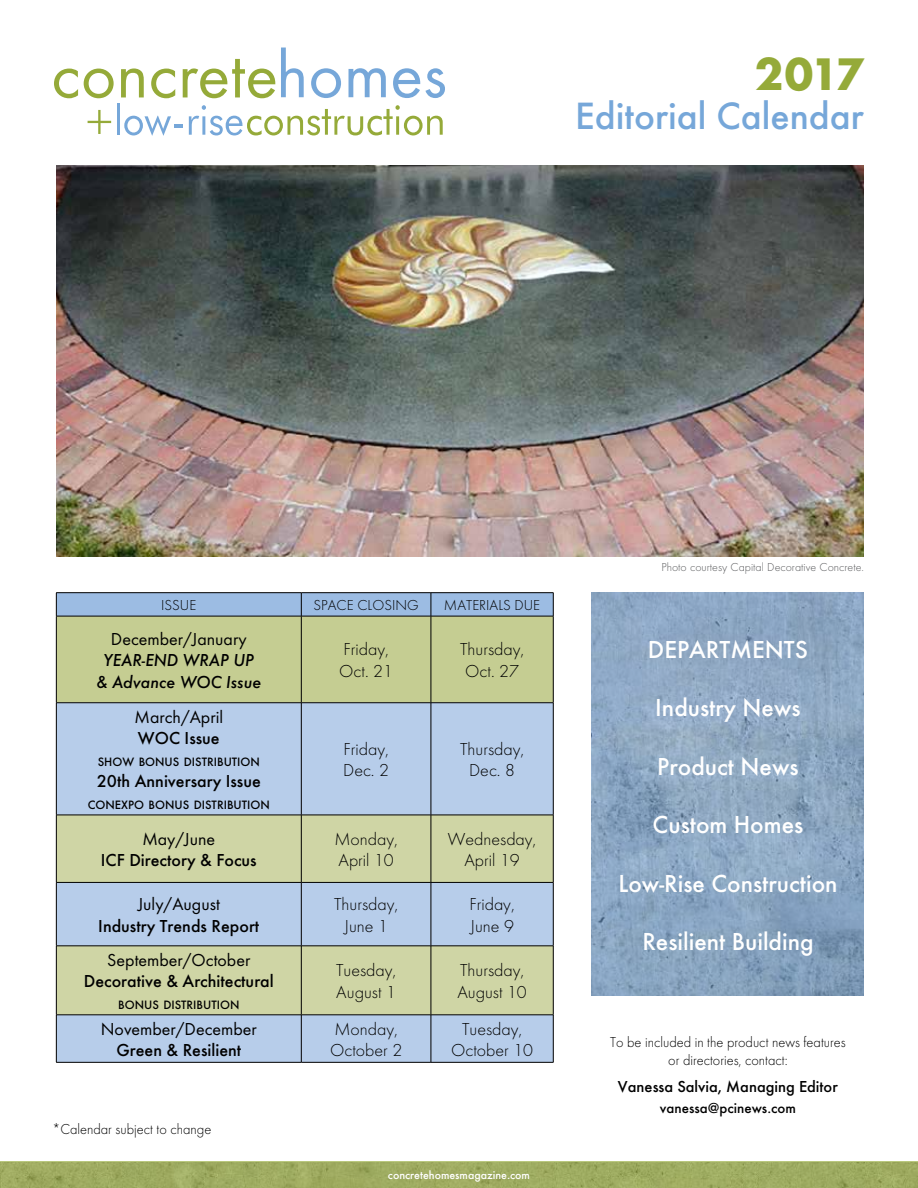
<style>
.page{position:relative;width:918px;height:1188px;background:#fff}
.page>*{position:absolute;margin:0;border:0;box-sizing:border-box;transform-origin:0 0}
.t1{font:700 47.4px "Futura T";color:#95aa39}
.t2{font:500 39.45px "Futura T";color:#76a7d9}
.t3{font:500 25.5px "Futura T";color:#fff}
.t4{font:300 18px/21.6px "Futura T";color:#000}
.t5{font:500 18px "Futura T";color:#000}
.t6{font:18px "Futura T";color:#000}
.t7{font:italic 500 18px/21.6px "Futura T";color:#000;text-align:center}
.t8{font:500 16.5px "Futura T";color:#000}
.t9{font:300 15px/18px "Futura T";color:#000;text-align:center;scale:.96 1}
.t10{font:300 15px "Futura T";color:#000}
.t11{font:500 15px "Futura T";color:#000}
.t12{font:500 12.6px "Futura T";color:#000}
.t13{font:300 12px "Futura T";color:#58595b}
.t14{font:500 12px "Futura T";color:#fff}
</style>
<div class="page">
<svg style="left:592px;top:592px;width:272px;height:404px;fill:#8ca7c2"></svg>
<svg style="left:281px;top:48px;width:23px;height:49px"></svg>
<svg style="left:311px;top:68px;width:30px;height:30px"></svg>
<svg style="left:349px;top:68px;width:37px;height:29px"></svg>
<svg style="left:393px;top:68px;width:52px;height:30px"></svg>
<hr style="left:117px;top:104px;width:3px;height:31px;background:#76a7d9">
<svg style="left:124px;top:116px;width:59px;height:20px"></svg>
<svg style="left:54px;top:69px;width:24px;height:29px"></svg>
<svg style="left:84px;top:69px;width:30px;height:29px"></svg>
<svg style="left:121px;top:68px;width:23px;height:29px"></svg>
<svg style="left:151px;top:69px;width:24px;height:29px"></svg>
<svg style="left:183px;top:59px;width:92px;height:39px"></svg>
<svg style="left:189px;top:105px;width:254px;height:30px"></svg>
<svg style="left:88px;top:110px;width:23px;height:24px"></svg>
<div style="left:57px;top:703px;width:496px;height:359px;background:#b7cdea"></div>
<svg style="left:57px;top:816px;width:496px;height:199px;fill:#cfd5a5"></svg>
<hr style="left:56px;top:592px;width:245px;height:1px;background:#000">
<hr style="left:301px;top:592px;width:130px;height:1px;background:#000">
<hr style="left:431px;top:592px;width:122px;height:1px;background:#000">
<svg style="left:56px;top:593px;width:498px;height:109px"></svg>
<hr style="left:56px;top:616px;width:245px;height:1px;background:#000">
<hr style="left:56px;top:616px;width:1px;height:87px;background:#000">
<hr style="left:301px;top:616px;width:130px;height:1px;background:#000">
<hr style="left:301px;top:616px;width:1px;height:87px;background:#000">
<hr style="left:431px;top:616px;width:122px;height:1px;background:#000">
<hr style="left:431px;top:616px;width:1px;height:87px;background:#000">
<hr style="left:553px;top:616px;width:1px;height:87px;background:#000">
<hr style="left:56px;top:702px;width:245px;height:1px;background:#000">
<hr style="left:56px;top:703px;width:1px;height:112px;background:#000">
<hr style="left:301px;top:702px;width:130px;height:1px;background:#000">
<hr style="left:301px;top:703px;width:1px;height:112px;background:#000">
<hr style="left:431px;top:702px;width:122px;height:1px;background:#000">
<hr style="left:431px;top:703px;width:1px;height:112px;background:#000">
<hr style="left:553px;top:703px;width:1px;height:112px;background:#000">
<hr style="left:56px;top:815px;width:245px;height:1px;background:#000">
<hr style="left:56px;top:815px;width:1px;height:67px;background:#000">
<hr style="left:301px;top:815px;width:130px;height:1px;background:#000">
<hr style="left:301px;top:815px;width:1px;height:67px;background:#000">
<hr style="left:431px;top:815px;width:122px;height:1px;background:#000">
<hr style="left:431px;top:815px;width:1px;height:67px;background:#000">
<hr style="left:553px;top:815px;width:1px;height:67px;background:#000">
<hr style="left:56px;top:882px;width:245px;height:1px;background:#000">
<hr style="left:56px;top:883px;width:1px;height:63px;background:#000">
<hr style="left:301px;top:882px;width:130px;height:1px;background:#000">
<hr style="left:301px;top:883px;width:1px;height:63px;background:#000">
<hr style="left:431px;top:882px;width:122px;height:1px;background:#000">
<hr style="left:431px;top:883px;width:1px;height:63px;background:#000">
<hr style="left:553px;top:883px;width:1px;height:63px;background:#000">
<hr style="left:56px;top:946px;width:245px;height:1px;background:#000">
<hr style="left:56px;top:946px;width:1px;height:69px;background:#000">
<hr style="left:301px;top:946px;width:130px;height:1px;background:#000">
<hr style="left:301px;top:946px;width:1px;height:69px;background:#000">
<hr style="left:431px;top:946px;width:122px;height:1px;background:#000">
<hr style="left:431px;top:946px;width:1px;height:69px;background:#000">
<hr style="left:553px;top:946px;width:1px;height:69px;background:#000">
<hr style="left:56px;top:1015px;width:245px;height:1px;background:#000">
<hr style="left:56px;top:1015px;width:1px;height:47px;background:#000">
<hr style="left:301px;top:1015px;width:130px;height:1px;background:#000">
<hr style="left:301px;top:1015px;width:1px;height:47px;background:#000">
<hr style="left:431px;top:1015px;width:122px;height:1px;background:#000">
<hr style="left:431px;top:1015px;width:1px;height:47px;background:#000">
<hr style="left:553px;top:1015px;width:1px;height:47px;background:#000">
<hr style="left:56px;top:1062px;width:245px;height:1px;background:#000">
<hr style="left:301px;top:1062px;width:130px;height:1px;background:#000">
<hr style="left:431px;top:1062px;width:122px;height:1px;background:#000">
<img style="left:56px;top:165px;width:808px;height:392px">
<div style="left:0;top:1161px;width:918px;height:27px;background:#9eab61"></div>
<h1 class="t1" style="left:755px;top:46px;width:111px">2017</h1>
<h2 class="t2" style="left:575px;top:93px;width:290px">Editorial Calendar</h2>
<p class="t10" style="left:161px;top:596px;width:37px">ISSUE</p>
<p class="t10" style="left:314px;top:596px;width:107px">SPACE CLOSING</p>
<p class="t10" style="left:444px;top:596px;width:98px">MATERIALS DUE</p>
<p class="t6" style="left:111px;top:628px;width:137px">December/January</p>
<p class="t7" style="left:96px;top:649px;width:166px">YEAR-END WRAP UP &amp; Advance WOC Issue</p>
<p class="t4" style="left:339px;top:639px;width:55px">Friday,<br>Oct. 21</p>
<p class="t4" style="left:460px;top:639px;width:65px">Thursday,<br>Oct. 27</p>
<p class="t6" style="left:135px;top:706px;width:90px">March/April</p>
<p class="t5" style="left:138px;top:728px;width:83px">WOC Issue</p>
<p class="t12" style="left:98px;top:754px;width:164px">SHOW BONUS DISTRIBUTION</p>
<p class="t5" style="left:97px;top:771px;width:166px">20th Anniversary Issue</p>
<p class="t12" style="left:88px;top:797px;width:184px">CONEXPO BONUS DISTRIBUTION</p>
<p class="t4" style="left:343px;top:738px;width:47px">Friday,<br>Dec. 2</p>
<p class="t4" style="left:460px;top:738px;width:65px;text-align:center">Thursday,<br>Dec. 8</p>
<p class="t6" style="left:142px;top:828px;width:74px">May/June</p>
<p class="t5" style="left:101px;top:850px;width:157px">ICF Directory &amp; Focus</p>
<p class="t6" style="left:138px;top:894px;width:84px">July/August</p>
<p class="t5" style="left:98px;top:915px;width:163px">Industry Trends Report</p>
<p class="t6" style="left:107px;top:949px;width:145px">September/October</p>
<p class="t5" style="left:84px;top:971px;width:191px">Decorative &amp; Architectural</p>
<p class="t12" style="left:118px;top:997px;width:123px">BONUS DISTRIBUTION</p>
<p class="t6" style="left:101px;top:1018px;width:158px">November/December</p>
<p class="t5" style="left:116px;top:1040px;width:126px">Green &amp; Resilient</p>
<p class="t9" style="left:52px;top:1120px;width:167px">*Calendar subject to change</p>
<p class="t4" style="left:334px;top:828px;width:65px">Monday,<br>April 10</p>
<p class="t4" style="left:448px;top:828px;width:90px;text-align:center">Wednesday,<br>April 19</p>
<p class="t4" style="left:334px;top:893px;width:65px;text-align:center">Thursday,<br>June 1</p>
<p class="t4" style="left:469px;top:893px;width:47px">Friday,<br>June 9</p>
<p class="t4" style="left:336px;top:959px;width:62px">Tuesday,<br>August 1</p>
<p class="t4" style="left:457px;top:959px;width:71px">Thursday,<br>August 10</p>
<p class="t4" style="left:330px;top:1018px;width:74px">Monday,<br>October 2</p>
<p class="t4" style="left:451px;top:1018px;width:83px;text-align:center">Tuesday,<br>October 10</p>
<p class="t14" style="left:388px;top:1168px;width:144px">concretehomesmagazine.com</p>
<p class="t13" style="left:661px;top:560px;width:204px">Photo courtesy Capital Decorative Concrete.</p>
<h3 class="t3" style="left:648px;top:634px;width:161px">DEPARTMENTS</h3>
<h3 class="t3" style="left:655px;top:693px;width:147px">Industry News</h3>
<h3 class="t3" style="left:657px;top:751px;width:143px">Product News</h3>
<h3 class="t3" style="left:653px;top:810px;width:152px">Custom Homes</h3>
<h3 class="t3" style="left:618px;top:868px;width:221px">Low-Rise Construction</h3>
<h3 class="t3" style="left:642px;top:927px;width:173px">Resilient Building</h3>
<p class="t9" style="left:610px;top:1033px;width:247px">To be included in the product news features or directories, contact:</p>
<p class="t8" style="left:618px;top:1077px;width:221px">Vanessa Salvia, Managing Editor</p>
<p class="t11" style="left:660px;top:1100px;width:137px">vanessa@pcinews.com</p>
</div>
